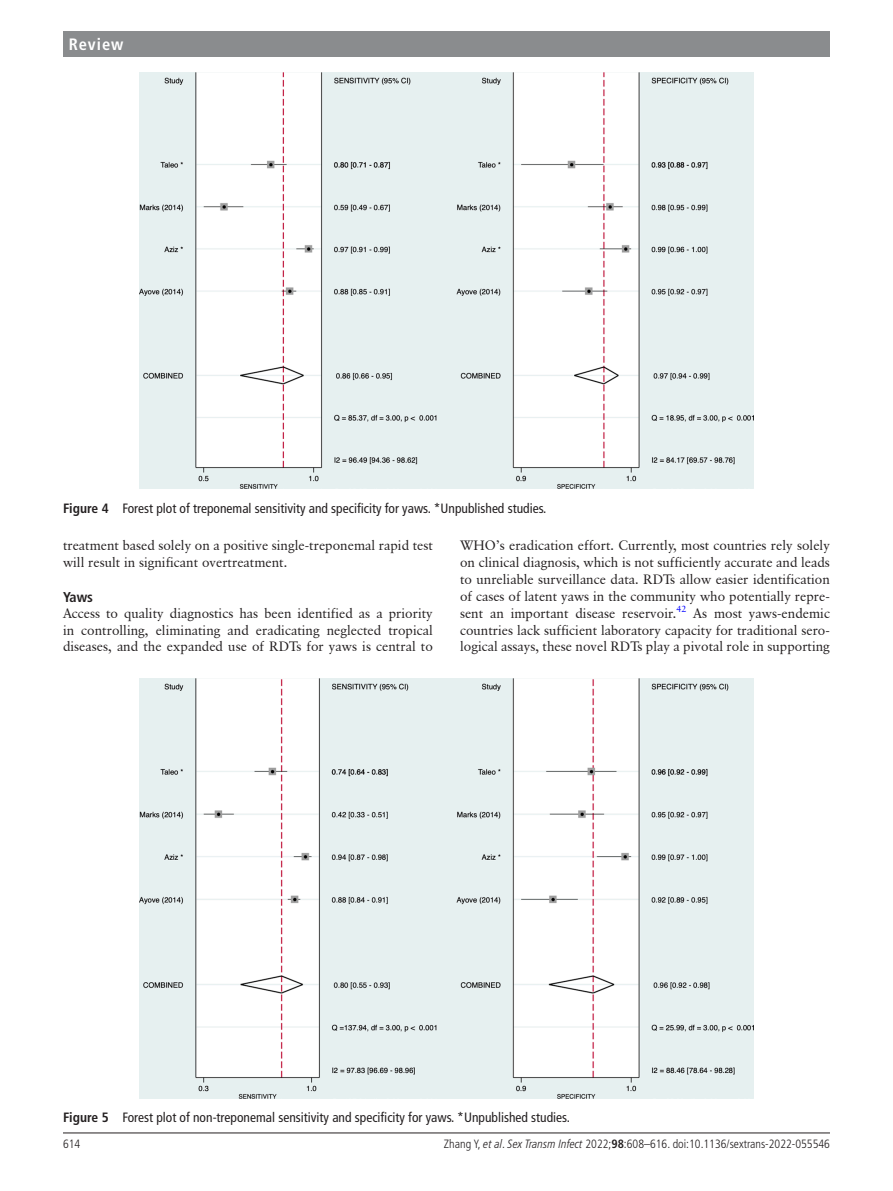
<style>
.page{position:relative;width:893px;height:1191px;background:#fff}
.page>*{position:absolute;margin:0;border:0;box-sizing:border-box;transform-origin:0 0}
.t1{font:700 condensed 16.5px "Frutiger LT Pro";letter-spacing:.055em;color:#fff}
.t2{font:700 condensed 14.25px "Frutiger LT Pro";color:#231f20}
.t3{font:13.5px/17px "Classical Garamond BT";color:#231f20;text-align:justify}
.t4{font:condensed 13.5px "Frutiger LT Pro";color:#231f20}
.t5{font:300 condensed 12px "Frutiger LT Pro";color:#231f20}
.s1{font-weight:700}
.s2{font-style:italic}
</style>
<div class="page">
<hr style="left:63px;top:1132px;width:767px;height:1px;background:#231f20">
<div style="left:63px;top:31px;width:767px;height:25px;background:#8a8c8e"></div>
<img style="left:140px;top:72px;width:613px;height:417px">
<img style="left:140px;top:678px;width:613px;height:420px">
<p class="t1" style="left:69px;top:34px;width:56px">Review</p>
<p class="t4" style="left:63px;top:500px;width:485px"><span class="s1">Figure 4</span> Forest plot of treponemal sensitivity and specificity for yaws. *Unpublished studies.</p>
<p class="t3" style="left:63px;top:537px;width:371px;line-height:16.5px">treatment based solely on a positive single-treponemal rapid test will result in significant overtreatment.</p>
<p class="t2" style="left:63px;top:588px;width:32px">Yaws</p>
<p class="t3" style="left:63px;top:605px;width:371px;line-height:16.5px">Access to quality diagnostics has been identified as a priority in controlling, eliminating and eradicating neglected tropical diseases, and the expanded use of RDTs for yaws is central to</p>
<p class="t3" style="left:460px;top:537px;width:371px">WHO’s eradication effort. Currently, most countries rely solely on clinical diagnosis, which is not sufficiently accurate and leads to unreliable surveillance data. RDTs allow easier identification of cases of latent yaws in the community who potentially repre&shy;sent an important disease reservoir.<sup>42</sup> As most yaws-endemic countries lack sufficient laboratory capacity for traditional sero&shy;logical assays, these novel RDTs play a pivotal role in supporting</p>
<p class="t4" style="left:63px;top:1109px;width:508px"><span class="s1">Figure 5</span> Forest plot of non-treponemal sensitivity and specificity for yaws. *Unpublished studies.</p>
<p class="t5" style="left:63px;top:1136px;width:19px">614</p>
<p class="t5" style="left:444px;top:1136px;width:388px">Zhang Y, <span class="s2">et al</span>. <span class="s2">Sex Transm Infect</span> 2022;<span class="s1">98</span>:608–616. doi:10.1136/sextrans-2022-055546</p>
</div>
